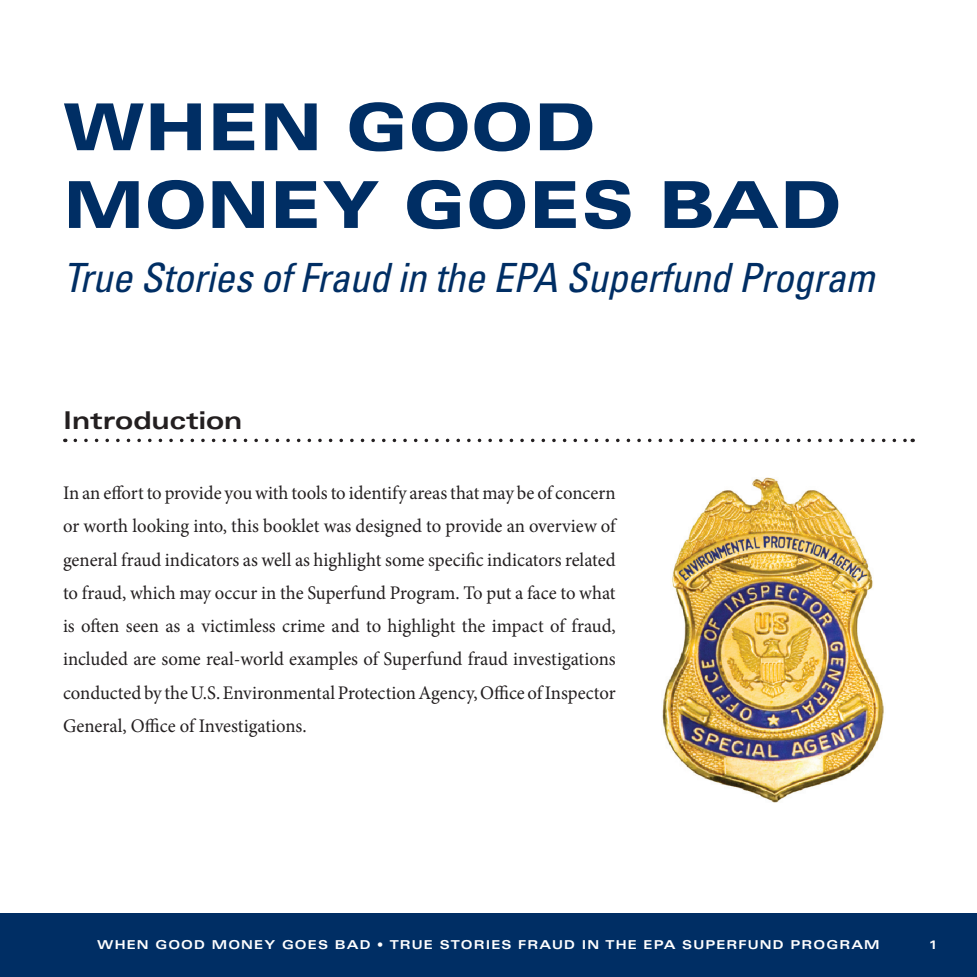
<style>
.page{position:relative;width:977px;height:977px;background:#fff}
.page>*{position:absolute;margin:0;border:0;box-sizing:border-box;transform-origin:0 0}
.t1{font:900 expanded 64.75px "Univers LT Std";color:#002e64}
.t2{font:italic condensed 40.25px "Univers LT Std";letter-spacing:-.01em;color:#002e64}
.headers_14pts_black{font:700 expanded 24.5px "Univers LT Std";color:#231f20}
.body_text{font:19.25px/33.2px "Minion Pro";color:#231f20;text-align:justify}
.t3{font:700 expanded 12.25px "Univers LT Std";letter-spacing:.09em;color:#fff}
.t4{font:700 expanded 12.25px "Univers LT Std";color:#fff}
</style>
<div class="page">
<div style="left:0;top:914px;width:976px;height:62px;background:#002e64"></div>
<svg style="left:75px;top:438px;width:838px;height:4px"></svg>
<img style="left:662px;top:477px;width:222px;height:326px">
<p class="t1" style="left:63px;top:89px;width:534px">WHEN GOOD</p>
<p class="t1" style="left:63px;top:167px;width:780px">MONEY GOES BAD</p>
<p class="t2" style="left:63px;top:252px;width:813px">True Stories of Fraud in the EPA Superfund Program</p>
<p class="headers_14pts_black" style="left:63px;top:406px;width:181px">I NTRODUCTION</p>
<p class="body_text" style="left:63px;top:476px;width:554px">In an effort to provide you with tools to identify areas that may be of concern or worth looking into, this booklet was designed to provide an overview of general fraud indicators as well as highlight some specific indicators related to fraud, which may occur in the Superfund Program. To put a face to what is often seen as a victimless crime and to highlight the impact of fraud, included are some real-world examples of Superfund fraud investigations conducted by the U.S. Environmental Protection Agency, Office of Inspector General, Office of Investigations.</p>
<p class="t3" style="left:97px;top:937px;width:783px">WHEN GOOD MONEY GOES BAD • TRUE STORIES FRAUD IN THE EPA SUPERFUND PROGRAM</p>
<p class="t4" style="left:928px;top:937px;width:11px">1</p>
</div>
